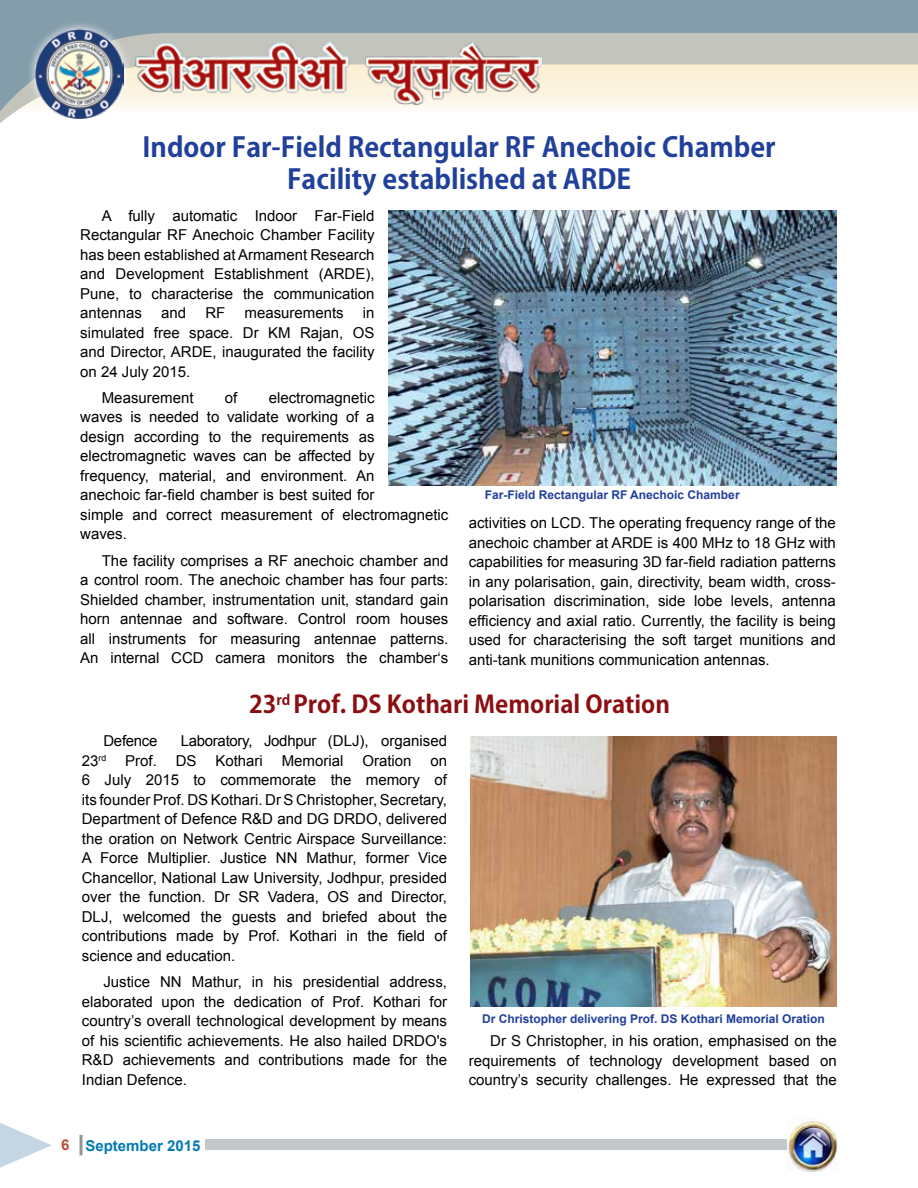
<style>
.page{position:relative;width:918px;height:1188px;background:#fff}
.page>*{position:absolute;margin:0;border:0;box-sizing:border-box;transform-origin:0 0}
.t1{font:700 27px/32.4px "Koz Go Pro";color:#21409a;text-align:center}
.t2{font:700 24px "Koz Go Pro";color:#8b0f12}
.t3{font:15px/19.5px "Arial";color:#000;text-align:justify}
.t4{font:15px "Arial";letter-spacing:-.02em;color:#000}
.t5{font:700 15px "Arial";color:#007bb3}
.t6{font:700 12px "Arial";color:#21409a}
.s1{color:#b7513f}
</style>
<div class="page">
<hr style="left:80px;top:1135px;width:3px;height:20px;background:#939598">
<div style="left:205px;top:1139px;width:631px;height:11px;background:#c4c8cb"></div>
<svg style="left:0;top:1123px;width:52px;height:45px"></svg>
<svg style="left:0;top:0;width:918px;height:123px"></svg>
<img style="left:135px;top:42px;width:407px;height:62px">
<div style="left:25px;top:20px;width:108px;height:108px;background:#fff;opacity:.75"></div>
<img style="left:35px;top:29px;width:89px;height:89px">
<img style="left:788px;top:1121px;width:50px;height:51px">
<img style="left:388px;top:211px;width:449px;height:275px">
<img style="left:470px;top:737px;width:367px;height:270px">
<h1 class="t1" style="left:143px;top:132px;width:635px">Indoor Far-Field Rectangular RF Anechoic Chamber<br>Facility established at ARDE</h1>
<p class="t3" style="left:80px;top:206px;width:296px;text-indent:22px">A fully automatic Indoor Far-Field Rectangular RF Anechoic Chamber Facility has been established at Armament Research and Development Establishment (ARDE), Pune, to characterise the communication antennas</p>
<p class="t3" style="left:80px;top:303px;width:296px;text-indent:283px">in simulated free space. Dr KM Rajan, OS and Director, ARDE, inaugurated the facility on 24 July 2015.</p>
<p class="t3" style="left:102px;top:388px;width:93px">Measurement</p>
<p class="t3" style="left:225px;top:388px;width:14px">of</p>
<p class="t3" style="left:161px;top:303px;width:27px">and</p>
<p class="t3" style="left:205px;top:303px;width:21px">RF</p>
<p class="t3" style="left:245px;top:303px;width:101px">measurements</p>
<p class="t3" style="left:80px;top:388px;width:370px;text-align:left;text-indent:189px">electromagnetic<br>waves is needed to validate working of a<br>design according to the requirements as electromagnetic waves can be affected by<br>frequency, material, and environment. An<br>anechoic far-field chamber is best suited for<br>simple and correct measurement of electromagnetic waves.</p>
<p class="t3" style="left:80px;top:551px;width:370px;text-indent:22px">The facility comprises a RF anechoic chamber and a control room. The anechoic chamber has four parts:<br>Shielded chamber, instrumentation unit, standard gain horn antennae and software. Control room houses all instruments for measuring antennae patterns.<br>An internal CCD camera monitors the chamber‘s</p>
<p class="t6" style="left:485px;top:487px;width:256px">Far-Field Rectangular RF Anechoic Chamber</p>
<p class="t3" style="left:469px;top:513px;width:369px">activities on LCD. The operating frequency range of the anechoic chamber at ARDE is 400 MHz to 18 GHz with capabilities for measuring 3D far-field radiation patterns in any polarisation, gain, directivity, beam width, cross&shy;polarisation discrimination, side lobe levels, antenna efficiency and axial ratio. Currently, the facility is being used for characterising the soft target munitions and anti-tank munitions communication antennas.</p>
<h2 class="t2" style="left:249px;top:688px;width:422px">23<sup>rd</sup> Prof. DS Kothari Memorial Oration</h2>
<p class="t4" style="left:103px;top:731px;width:56px">Defence</p>
<p class="t4" style="left:181px;top:731px;width:268px">Laboratory, Jodhpur (DLJ), organised</p>
<p class="t3" style="left:82px;top:751px;width:26px">23<sup>rd</sup></p>
<p class="t3" style="left:125px;top:751px;width:33px">Prof.</p>
<p class="t3" style="left:176px;top:751px;width:22px">DS</p>
<p class="t3" style="left:215px;top:751px;width:49px">Kothari</p>
<p class="t3" style="left:282px;top:751px;width:63px">Memorial</p>
<p class="t3" style="left:362px;top:751px;width:51px">Oration</p>
<p class="t3" style="left:82px;top:751px;width:367px;text-indent:349px">on 6 July 2015 to commemorate the memory of its founder Prof. DS Kothari. Dr S Christopher, Secretary, Department of Defence R&amp;D and DG DRDO, delivered the oration on Network Centric Airspace Surveillance:<br>A Force Multiplier. Justice NN Mathur, former Vice Chancellor, National Law University, Jodhpur, presided over the function. Dr SR Vadera, OS and Director, DLJ, welcomed the guests and briefed about the contributions made by Prof. Kothari in the field of science and education.</p>
<p class="t3" style="left:82px;top:972px;width:367px;text-indent:22px">Justice NN Mathur, in his presidential address, elaborated upon the dedication of Prof. Kothari for country’s overall technological development by means of his scientific achievements. He also hailed DRDO's R&amp;D achievements and contributions made for the Indian Defence.</p>
<p class="t5" style="left:61px;top:1136px;width:141px"><span class="s1">6</span> September 2015</p>
<p class="t6" style="left:482px;top:1011px;width:344px">Dr Christopher delivering Prof. DS Kothari Memorial Oration</p>
<p class="t3" style="left:469px;top:1032px;width:370px;text-indent:22px">Dr S Christopher, in his oration, emphasised on the requirements of technology development based on country’s security challenges. He expressed that the</p>
</div>
